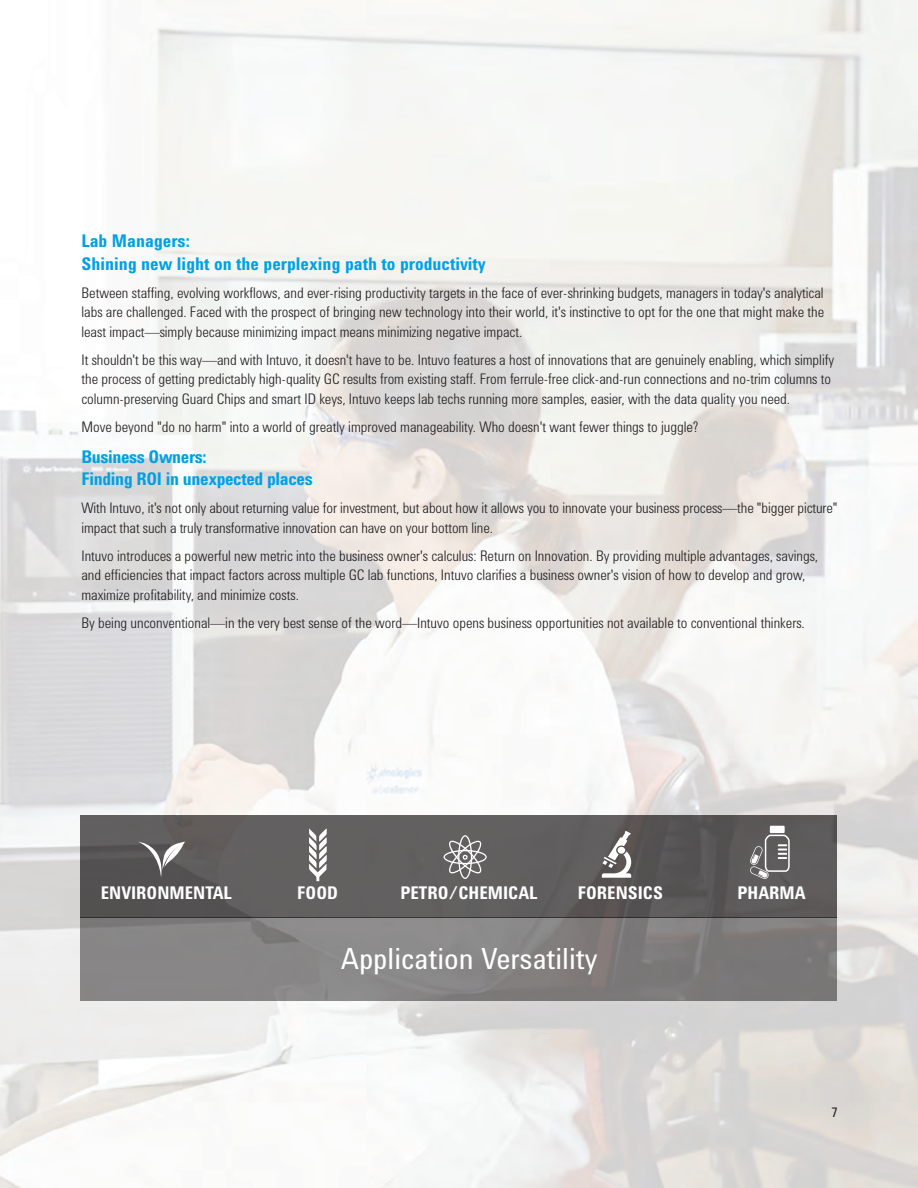
<style>
.page{position:relative;width:918px;height:1188px;background:#fff}
.page>*{position:absolute;margin:0;border:0;box-sizing:border-box;transform-origin:0 0}
.t1{font:30px "Agilent Condensed CFF";color:#fff}
.t2{font:700 18px/22.5px "Agilent Condensed CFF";color:#00a1e3}
.t3{font:700 18px "Agilent Condensed CFF";color:#fff}
.t4{font:700 18px/22.5px "Agilent Condensed CFF";letter-spacing:-.02em;color:#00a1e3}
.t5{font:300 15px/19.5px "Agilent Condensed CFF";color:#231f20}
.t6{font:13.5px "Agilent Condensed CFF";color:#231f20}
</style>
<div class="page">
<img style="left:0;top:0;width:918px;height:1188px">
<div style="left:81px;top:816px;width:756px;height:102px;background:linear-gradient(to right,#5f5c5c,#5d5a5a)"></div>
<div style="left:81px;top:918px;width:756px;height:83px;background:linear-gradient(to right,#8c8b8b,#7c7979)"></div>
<div style="left:770px;top:826px;width:15px;height:7px;background:#fff"></div>
<svg style="left:750px;top:834px;width:40px;height:45px;background:#7f7d7d"></svg>
<svg style="left:602px;top:831px;width:29px;height:47px"></svg>
<svg style="left:444px;top:835px;width:43px;height:44px;background:#878585"></svg>
<svg style="left:309px;top:828px;width:17px;height:53px"></svg>
<svg style="left:138px;top:842px;width:47px;height:36px;background:#767474"></svg>
<p class="t2" style="left:81px;top:229px;width:406px">Lab Managers:<br>Shining new light on the perplexing path to productivity</p>
<p class="t5" style="left:81px;top:282px;width:744px;text-align:justify">Between staffing, evolving workflows, and ever-rising productivity targets in the face of ever-shrinking budgets, managers in today's analytical labs are challenged. Faced with the prospect of bringing new technology into their world, it's instinctive to opt for the one that might make the least impact—simply because minimizing impact means minimizing negative impact.</p>
<p class="t5" style="left:81px;top:349px;width:754px">It shouldn't be this way—and with Intuvo, it doesn't have to be. Intuvo features a host of innovations that are genuinely enabling, which simplify the process of getting predictably high-quality GC results from existing staff. From ferrule-free click-and-run connections and no-trim columns to column-preserving Guard Chips and smart ID keys, Intuvo keeps lab techs running more samples, easier, with the data quality you need.</p>
<p class="t5" style="left:81px;top:416px;width:619px">Move beyond "do no harm" into a world of greatly improved manageability. Who doesn't want fewer things to juggle?</p>
<p class="t4" style="left:81px;top:445px;width:233px">Business Owners:<br>Finding ROI in unexpected places</p>
<p class="t5" style="left:81px;top:497px;width:758px">With Intuvo, it's not only about returning value for investment, but about how it allows you to innovate your business process—the "bigger picture" impact that such a truly transformative innovation can have on your bottom line.</p>
<p class="t5" style="left:81px;top:545px;width:738px">Intuvo introduces a powerful new metric into the business owner's calculus: Return on Innovation. By providing multiple advantages, savings, and efficiencies that impact factors across multiple GC lab functions, Intuvo clarifies a business owner's vision of how to develop and grow, maximize profitability, and minimize costs.</p>
<p class="t5" style="left:81px;top:612px;width:725px">By being unconventional—in the very best sense of the word—Intuvo opens business opportunities not available to conventional thinkers.</p>
<p class="t3" style="left:101px;top:880px;width:133px">ENVIRONMENTAL</p>
<p class="t3" style="left:297px;top:880px;width:42px">FOOD</p>
<p class="t3" style="left:401px;top:880px;width:138px">PETRO/CHEMICAL</p>
<p class="t3" style="left:578px;top:880px;width:87px">FORENSICS</p>
<p class="t3" style="left:738px;top:880px;width:70px">PHARMA</p>
<h1 class="t1" style="left:341px;top:936px;width:258px">Application Versatility</h1>
<p class="t6" style="left:831px;top:1102px;width:8px">7</p>
</div>
